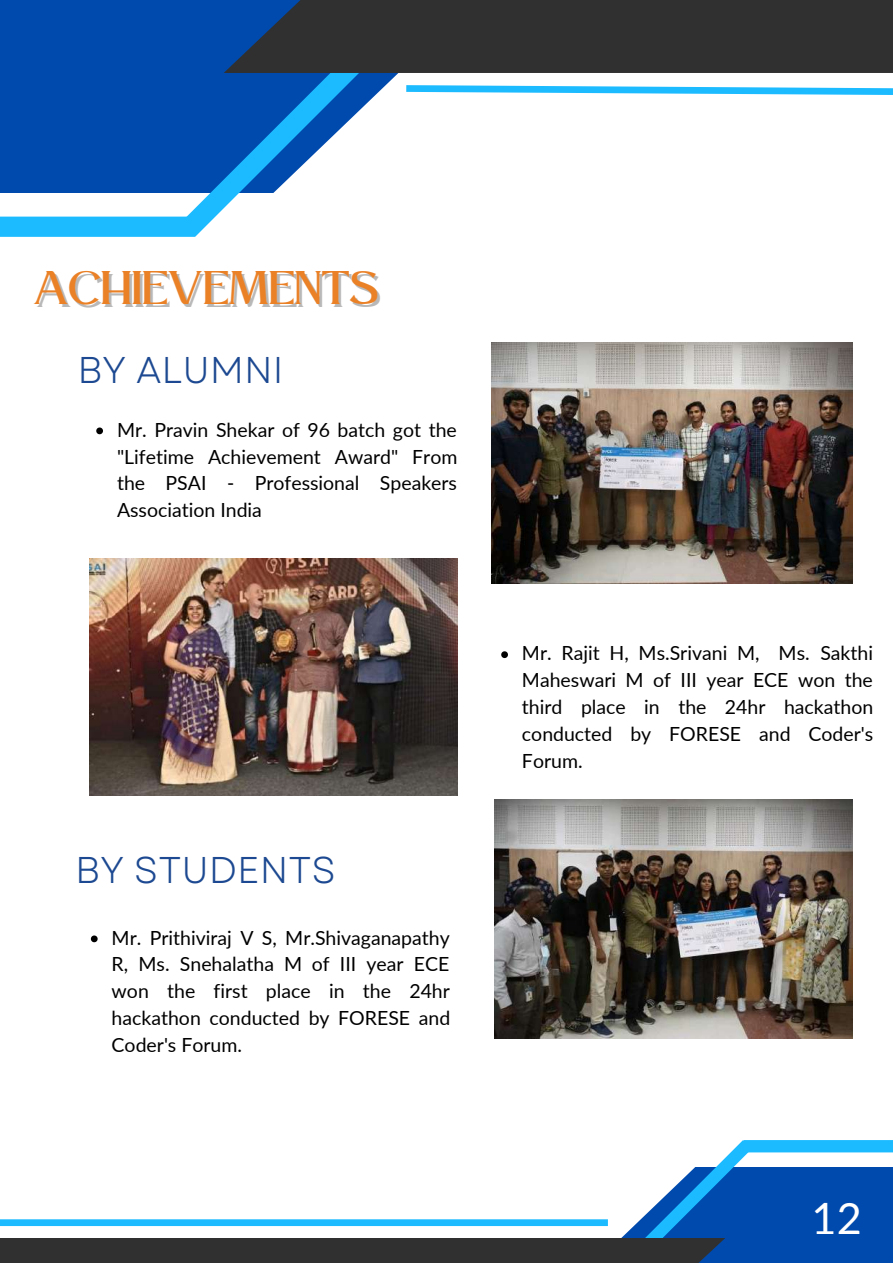
<style>
.page{position:relative;width:893px;height:1264px;background:#fff}
.page>*{position:absolute;margin:0;border:0;box-sizing:border-box;transform-origin:0 0}
.t1{font:49.5px "Lovera";color:#ea8127}
.t2{font:43.2px "Lato";color:#fff}
.t3{font:37.2px "Garet";color:#1c4991}
.t4{font:19.5px/27px "Lato";color:#000;text-align:justify}
</style>
<div class="page">
<div style="left:0;top:0;width:516px;height:193px;background:#004aad"></div>
<div style="left:547px;top:1166px;width:345px;height:96px;background:#004aad"></div>
<div style="left:0;top:217px;width:195px;height:20px;background:#1cbbff"></div>
<div style="left:743px;top:1140px;width:149px;height:12px;background:#1cbbff"></div>
<svg style="left:495px;top:82px;width:397px;height:17px"></svg>
<div style="left:0;top:1219px;width:608px;height:6px;background:#1cbbff"></div>
<svg style="left:159px;top:73px;width:336px;height:164px"></svg>
<svg style="left:560px;top:1140px;width:204px;height:97px"></svg>
<div style="left:224px;top:0;width:668px;height:73px;background:#303030"></div>
<div style="left:0;top:1237px;width:725px;height:25px;background:#303030"></div>
<img style="left:89px;top:559px;width:368px;height:236px">
<svg style="left:96px;top:427px;width:7px;height:7px"></svg>
<img style="left:494px;top:799px;width:358px;height:239px">
<img style="left:491px;top:343px;width:361px;height:240px">
<svg style="left:91px;top:935px;width:7px;height:7px"></svg>
<svg style="left:501px;top:651px;width:7px;height:7px"></svg>
<h1 class="t1" style="left:33px;top:258px;width:346px">ACHIEVEMENTS</h1>
<h3 class="t3" style="left:77px;top:343px;width:207px">BY ALUMNI</h3>
<p class="t4" style="left:117px;top:415px;width:342px">Mr. Pravin Shekar of 96 batch got the "Lifetime Achievement Award" From the PSAI - Professional Speakers Association India</p>
<h3 class="t3" style="left:75px;top:843px;width:262px">BY STUDENTS</h3>
<p class="t4" style="left:112px;top:923px;width:340px">Mr. Prithiviraj V S, Mr.Shivaganapathy R, Ms. Snehalatha M of III year ECE won the first place in the 24hr hackathon conducted by FORESE and Coder's Forum.</p>
<p class="t4" style="left:522px;top:639px;width:353px">Mr. Rajit H, Ms.Srivani M, Ms. Sakthi Maheswari M of III year ECE won the third place in the 24hr hackathon conducted by FORESE and Coder's Forum.</p>
<h2 class="t2" style="left:811px;top:1191px;width:52px">12</h2>
</div>
